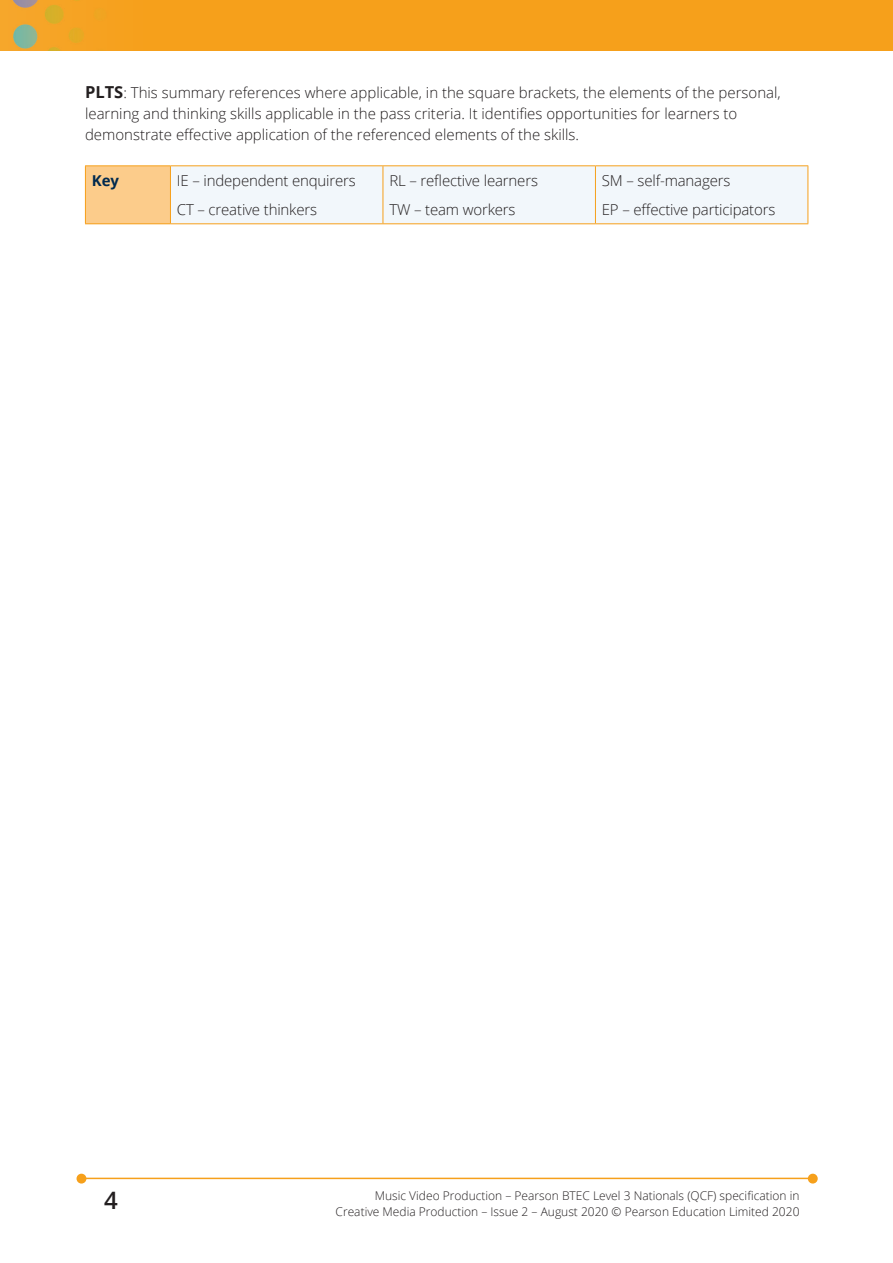
<style>
.page{position:relative;width:893px;height:1263px;background:#fff}
.page>*{position:absolute;margin:0;border:0;box-sizing:border-box;transform-origin:0 0}
.t1{font:600 24px "Open Sans";color:#231f20}
.text{font:300 15px/21px "Open Sans";color:#231f20}
.table_text{font:300 15px "Open Sans";letter-spacing:-.01em;color:#231f20}
.table_head{font:700 15px "Open Sans";color:#00294e}
.t2{font:300 12px/16.5px "Open Sans";color:#231f20;text-align:right}
.s1{font-weight:700;font-size:16.5px}
</style>
<div class="page">
<img style="left:0;top:0;width:893px;height:51px">
<hr style="left:82px;top:1178px;width:728px;height:1px;background:#f6a01b">
<div style="left:809px;top:1174px;width:8px;height:9px;background:#f6a01b;border-radius:50%"></div>
<div style="left:808px;top:1174px;width:10px;height:9px;border:2px solid #f6a01b;border-radius:50%"></div>
<div style="left:77px;top:1174px;width:9px;height:9px;background:#f6a01b;border-radius:50%"></div>
<div style="left:77px;top:1174px;width:9px;height:9px;border:2px solid #f6a01b;border-radius:50%"></div>
<div style="left:85px;top:166px;width:85px;height:58px;background:#fccc8b"></div>
<div style="left:171px;top:166px;width:636px;height:57px;background:#f2f7fb"></div>
<hr style="left:85px;top:223px;width:85px;height:1px;background:#f6a01b">
<hr style="left:85px;top:166px;width:1px;height:57px;background:#f6a01b">
<hr style="left:85px;top:165px;width:85px;height:1px;background:#f6a01b">
<hr style="left:170px;top:223px;width:213px;height:1px;background:#f6a01b">
<hr style="left:383px;top:223px;width:212px;height:1px;background:#f6a01b">
<hr style="left:595px;top:223px;width:213px;height:1px;background:#f6a01b">
<hr style="left:170px;top:166px;width:1px;height:57px;background:#f6a01b">
<hr style="left:383px;top:166px;width:1px;height:57px;background:#f6a01b">
<hr style="left:595px;top:166px;width:1px;height:57px;background:#f6a01b">
<hr style="left:807px;top:166px;width:1px;height:57px;background:#f6a01b">
<hr style="left:170px;top:165px;width:213px;height:1px;background:#f6a01b">
<hr style="left:383px;top:165px;width:212px;height:1px;background:#f6a01b">
<hr style="left:595px;top:165px;width:213px;height:1px;background:#f6a01b">
<p class="text" style="left:85px;top:81px;width:697px"><span class="s1">PLTS</span>: This summary references where applicable, in the square brackets, the elements of the personal, learning and thinking skills applicable in the pass criteria. It identifies opportunities for learners to demonstrate effective application of the referenced elements of the skills.</p>
<p class="table_head" style="left:92px;top:170px;width:29px">Key</p>
<p class="table_text" style="left:177px;top:170px;width:181px">IE – independent enquirers</p>
<p class="table_text" style="left:177px;top:200px;width:142px">CT – creative thinkers</p>
<p class="table_text" style="left:389px;top:170px;width:150px">RL – reflective learners</p>
<p class="table_text" style="left:389px;top:200px;width:128px">TW – team workers</p>
<p class="table_text" style="left:602px;top:170px;width:130px">SM – self-managers</p>
<p class="table_text" style="left:602px;top:200px;width:175px">EP – effective participators</p>
<h1 class="t1" style="left:104px;top:1184px;width:15px">4</h1>
<p class="t2" style="left:336px;top:1187px;width:465px">Music Video Production – Pearson BTEC Level 3 Nationals (QCF) specification in<br>Creative Media Production – Issue 2 – August 2020 © Pearson Education Limited 2020</p>
</div>
